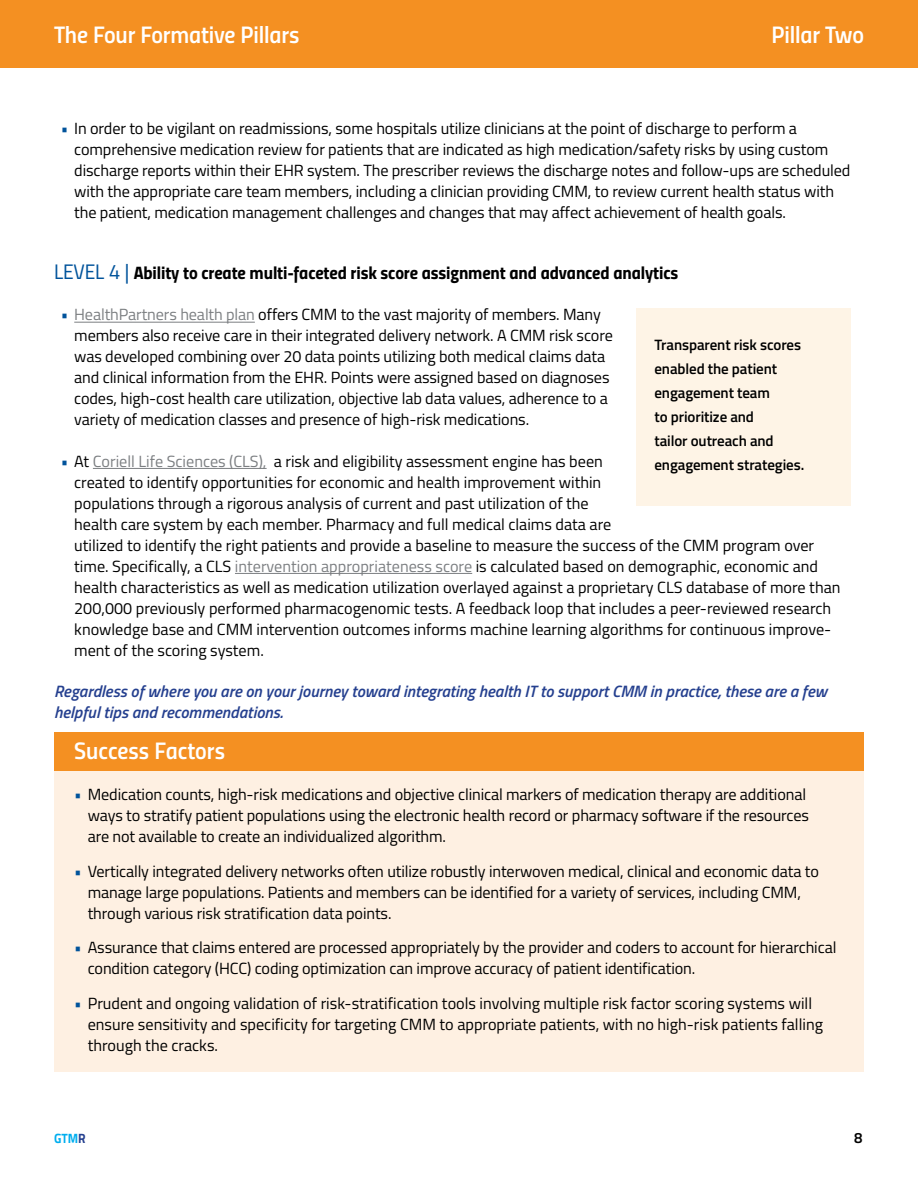
<style>
.page{position:relative;width:918px;height:1188px;background:#fff}
.page>*{position:absolute;margin:0;border:0;box-sizing:border-box;transform-origin:0 0}
.body{font:24px "Titillium Semibold Upright";letter-spacing:-.005em;color:#fff}
.Success_Factors{font:24px "Titillium Semibold Upright";color:#fff}
.Level_1_-_long_state{font:18px "Titillium Bold Upright";letter-spacing:-.005em;color:#000}
.body-2{font:italic 600 16.5px/21px "Titillium";color:#25408f}
.t1{font:16.2px/21px "Titillium";letter-spacing:-.005em;color:#000}
.call_out{font:600 15px/24px "Titillium";letter-spacing:-.005em;color:#000}
.Summary_author{font:600 15px "Titillium";color:#000}
.Summary_author-2{font:700 13.5px "Titillium";color:#00aeef;scale:.9 1}
.s1{color:#00539b}
.s2{font-family:"Titillium Regular Upright";font-size:21px;color:#00539b}
.s3{color:#7c7f82}
.s4{color:#25408f}
</style>
<div class="page">
<div style="left:54px;top:732px;width:810px;height:339px;background:#fef0e2"></div>
<div style="left:0;top:0;width:918px;height:68px;background:#f49022"></div>
<div style="left:54px;top:732px;width:810px;height:39px;background:#f49022"></div>
<hr style="left:74px;top:322px;width:181px;height:1px;background:#7c7f82">
<hr style="left:93px;top:468px;width:174px;height:1px;background:#7c7f82">
<hr style="left:235px;top:573px;width:237px;height:1px;background:#7c7f82">
<div style="left:636px;top:308px;width:214px;height:197px;background:#fef4e6"></div>
<p class="body" style="left:54px;top:16px;width:247px">The Four Formative Pillars</p>
<p class="body" style="left:771px;top:16px;width:94px">Pillar Two</p>
<p class="t1" style="left:74px;top:117px;width:778px;text-indent:-14px"><span class="s1">•</span> In order to be vigilant on readmissions, some hospitals utilize clinicians at the point of discharge to perform a comprehensive medication review for patients that are indicated as high medication/safety risks by using custom discharge reports within their EHR system. The prescriber reviews the discharge notes and follow-ups are scheduled with the appropriate care team members, including a clinician providing CMM, to review current health status with the patient, medication management challenges and changes that may affect achievement of health goals.</p>
<p class="Level_1_-_long_state" style="left:54px;top:259px;width:626px"><span class="s2">LEVEL 4 |</span> Ability to create multi-faceted risk score assignment and advanced analytics</p>
<p class="t1" style="left:74px;top:303px;width:540px;text-indent:-14px"><span class="s1">•</span> <span class="s3">HealthPartners health plan</span> offers CMM to the vast majority of members. Many members also receive care in their integrated delivery network. A CMM risk score was developed combining over 20 data points utilizing both medical claims data and clinical information from the EHR. Points were assigned based on diagnoses codes, high-cost health care utilization, objective lab data values, adherence to a variety of medication classes and presence of high-risk medications.</p>
<p class="t1" style="left:74px;top:450px;width:768px;text-indent:-14px"><span class="s1">•</span> At <span class="s3">Coriell Life Sciences (CLS),</span> a risk and eligibility assessment engine has been<br>created to identify opportunities for economic and health improvement within<br>populations through a rigorous analysis of current and past utilization of the<br>health care system by each member. Pharmacy and full medical claims data are<br>utilized to identify the right patients and provide a baseline to measure the success of the CMM program over time. Specifically, a CLS <span class="s3">intervention appropriateness score</span> is calculated based on demographic, economic and health characteristics as well as medication utilization overlayed against a proprietary CLS database of more than 200,000 previously performed pharmacogenomic tests. A feedback loop that includes a peer-reviewed research knowledge base and CMM intervention outcomes informs machine learning algorithms for continuous improve&shy;ment of the scoring system.</p>
<p class="body-2" style="left:54px;top:680px;width:775px">Regardless of where you are on your journey toward integrating health IT to support CMM in practice, these are a few helpful tips and recommendations.</p>
<p class="Success_Factors" style="left:74px;top:732px;width:152px">Success Factors</p>
<p class="t1" style="left:88px;top:783px;width:723px;text-indent:-14px"><span class="s1">•</span> Medication counts, high-risk medications and objective clinical markers of medication therapy are additional ways to stratify patient populations using the electronic health record or pharmacy software if the resources are not available to create an individualized algorithm.</p>
<p class="t1" style="left:88px;top:860px;width:733px;text-indent:-14px"><span class="s1">•</span> Vertically integrated delivery networks often utilize robustly interwoven medical, clinical and economic data to manage large populations. Patients and members can be identified for a variety of services, including CMM, through various risk stratification data points.</p>
<p class="t1" style="left:88px;top:936px;width:750px;text-indent:-14px"><span class="s1">•</span> Assurance that claims entered are processed appropriately by the provider and coders to account for hierarchical condition category (HCC) coding optimization can improve accuracy of patient identification.</p>
<p class="t1" style="left:88px;top:992px;width:737px;text-indent:-14px"><span class="s1">•</span> Prudent and ongoing validation of risk-stratification tools involving multiple risk factor scoring systems will ensure sensitivity and specificity for targeting CMM to appropriate patients, with no high-risk patients falling through the cracks.</p>
<p class="call_out" style="left:654px;top:332px;width:151px">Transparent risk scores enabled the patient engagement team<br>to prioritize and<br>tailor outreach and engagement strategies.</p>
<p class="Summary_author-2" style="left:54px;top:1128px;width:37px">GTM<span class="s4">R</span></p>
<p class="Summary_author" style="left:854px;top:1127px;width:10px">8</p>
</div>
